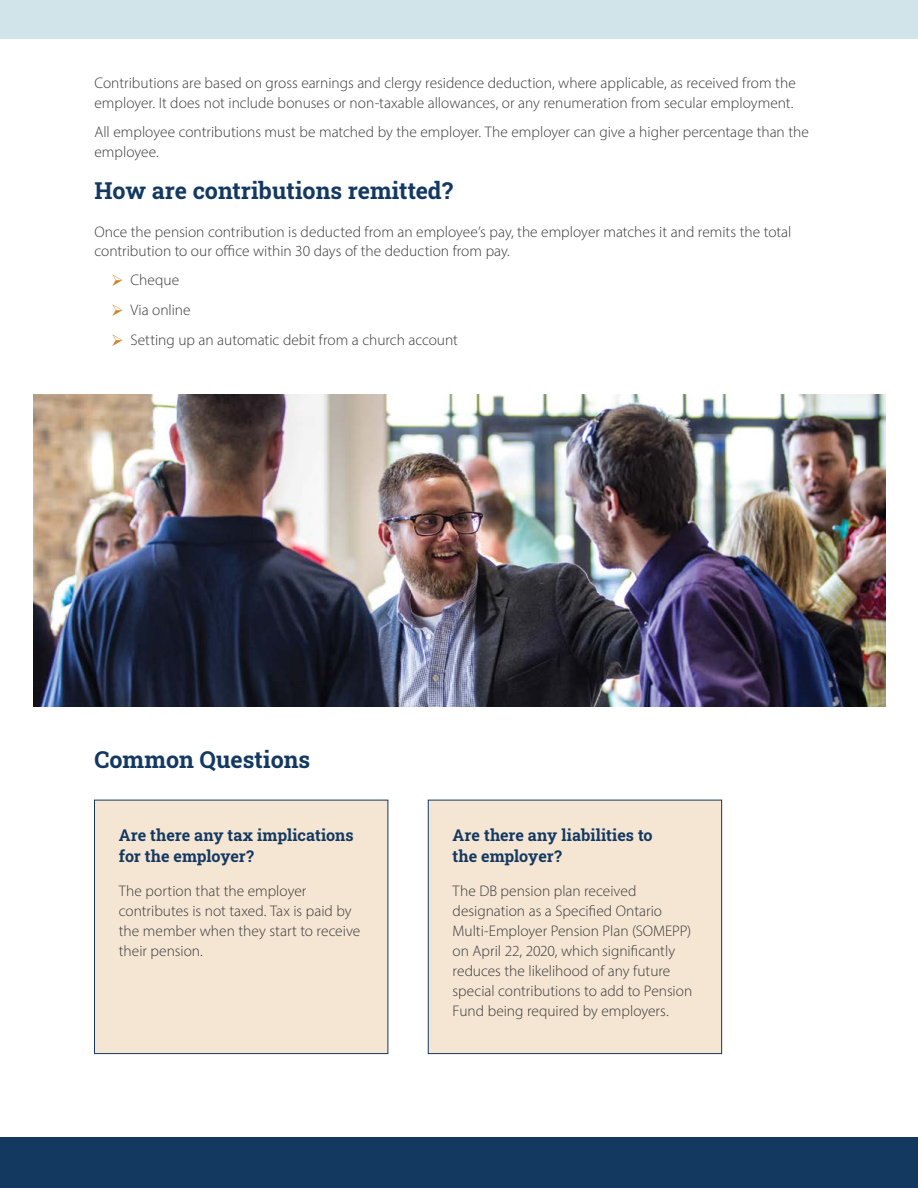
<style>
.page{position:relative;width:918px;height:1188px;background:#fff}
.page>*{position:absolute;margin:0;border:0;box-sizing:border-box;transform-origin:0 0}
.SubHd_1{font:700 23.25px "Roboto Slab";color:#143961}
.Subhd_2{font:700 16.2px/20.2px "Roboto Slab";letter-spacing:-.005em;color:#143961}
.body{font:300 15.3px/19.8px "Myriad Pro";color:#383839}
.bullets{font:300 15.3px "Myriad Pro";color:#383839}
.s1{color:#d08429}
</style>
<div class="page">
<div style="left:0;top:0;width:918px;height:39px;background:#d0e4ea"></div>
<div style="left:0;top:1137px;width:918px;height:51px;background:#143961"></div>
<img style="left:33px;top:394px;width:852px;height:312px">
<div style="left:94px;top:800px;width:294px;height:254px;background:#f5e6d4"></div>
<div style="left:94px;top:800px;width:294px;height:254px;border:1px solid #143961"></div>
<div style="left:428px;top:800px;width:294px;height:254px;background:#f5e6d4"></div>
<div style="left:428px;top:800px;width:294px;height:254px;border:1px solid #143961"></div>
<p class="body" style="left:94px;top:73px;width:703px">Contributions are based on gross earnings and clergy residence deduction, where applicable, as received from the employer. It does not include bonuses or non-taxable allowances, or any renumeration from secular employment.</p>
<p class="body" style="left:94px;top:122px;width:716px">All employee contributions must be matched by the employer. The employer can give a higher percentage than the employee.</p>
<p class="SubHd_1" style="left:94px;top:174px;width:360px">How are contributions remitted?</p>
<p class="body" style="left:94px;top:221px;width:699px">Once the pension contribution is deducted from an employee’s pay, the employer matches it and remits the total contribution to our office within 30 days of the deduction from pay.</p>
<p class="bullets" style="left:111px;top:271px;width:70px"><span class="s1">➢</span> Cheque</p>
<p class="bullets" style="left:111px;top:301px;width:81px"><span class="s1">➢</span> Via online</p>
<p class="bullets" style="left:111px;top:330px;width:348px"><span class="s1">➢</span> Setting up an automatic debit from a church account</p>
<p class="SubHd_1" style="left:94px;top:743px;width:217px">Common Questions</p>
<p class="Subhd_2" style="left:119px;top:825px;width:236px">Are there any tax implications for the employer?</p>
<p class="body" style="left:119px;top:881px;width:243px">The portion that the employer contributes is not taxed. Tax is paid by the member when they start to receive their pension.</p>
<p class="Subhd_2" style="left:453px;top:825px;width:202px">Are there any liabilities to the employer?</p>
<p class="body" style="left:453px;top:881px;width:241px">The DB pension plan received designation as a Specified Ontario Multi-Employer Pension Plan (SOMEPP) on April 22, 2020, which significantly reduces the likelihood of any future special contributions to add to Pension Fund being required by employers.</p>
</div>
